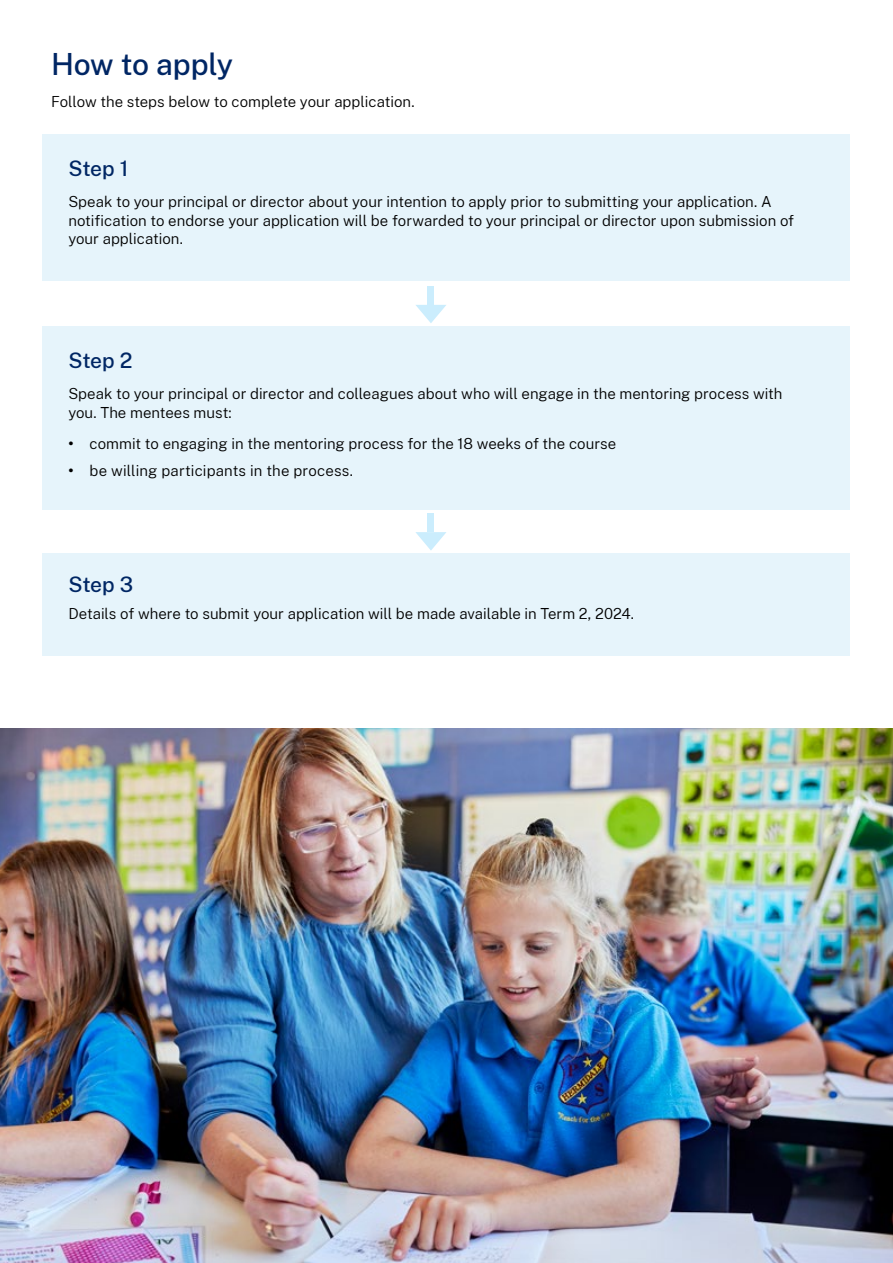
<style>
.page{position:relative;width:893px;height:1263px;background:#fff}
.page>*{position:absolute;margin:0;border:0;box-sizing:border-box;transform-origin:0 0}
._02_Heading_Light_H2{font:500 30px "Public Sans";letter-spacing:-.005em;color:#002664}
._03_Heading_Medium_H3{font:500 21px "Public Sans";letter-spacing:-.005em;color:#002664}
._08_Body_Light_P{font:300 15px/18.3px "Public Sans";color:#000}
.s1{font-weight:700}
</style>
<div class="page">
<div style="left:43px;top:134px;width:807px;height:146px;background:#e6f4fb"></div>
<div style="left:43px;top:326px;width:807px;height:183px;background:#e6f4fb"></div>
<div style="left:43px;top:554px;width:807px;height:102px;background:#e6f4fb"></div>
<svg style="left:416px;top:305px;width:30px;height:18px"></svg>
<div style="left:428px;top:286px;width:6px;height:19px;background:#cbedfd"></div>
<svg style="left:415px;top:532px;width:31px;height:18px"></svg>
<div style="left:428px;top:514px;width:6px;height:18px;background:#cbedfd"></div>
<img style="left:0;top:729px;width:893px;height:534px">
<h2 class="_02_Heading_Light_H2" style="left:51px;top:43px;width:183px">How to apply</h2>
<p class="_08_Body_Light_P" style="left:51px;top:91px;width:365px">Follow the steps below to complete your application.</p>
<h3 class="_03_Heading_Medium_H3" style="left:68px;top:153px;width:61px">Step 1</h3>
<p class="_08_Body_Light_P" style="left:68px;top:192px;width:727px">Speak to your principal or director about your intention to apply prior to submitting your application. A notification to endorse your application will be forwarded to your principal or director upon submission of your application.</p>
<h3 class="_03_Heading_Medium_H3" style="left:68px;top:346px;width:66px">Step 2</h3>
<p class="_08_Body_Light_P" style="left:68px;top:384px;width:716px">Speak to your principal or director and colleagues about who will engage in the mentoring process with you. The mentees must:</p>
<p class="_08_Body_Light_P" style="left:68px;top:434px;width:549px"><span class="s1">•</span> commit to engaging in the mentoring process for the 18 weeks of the course</p>
<p class="_08_Body_Light_P" style="left:68px;top:461px;width:286px"><span class="s1">•</span> be willing participants in the process.</p>
<h3 class="_03_Heading_Medium_H3" style="left:68px;top:569px;width:66px">Step 3</h3>
<p class="_08_Body_Light_P" style="left:68px;top:604px;width:567px">Details of where to submit your application will be made available in Term 2, 2024.</p>
</div>
